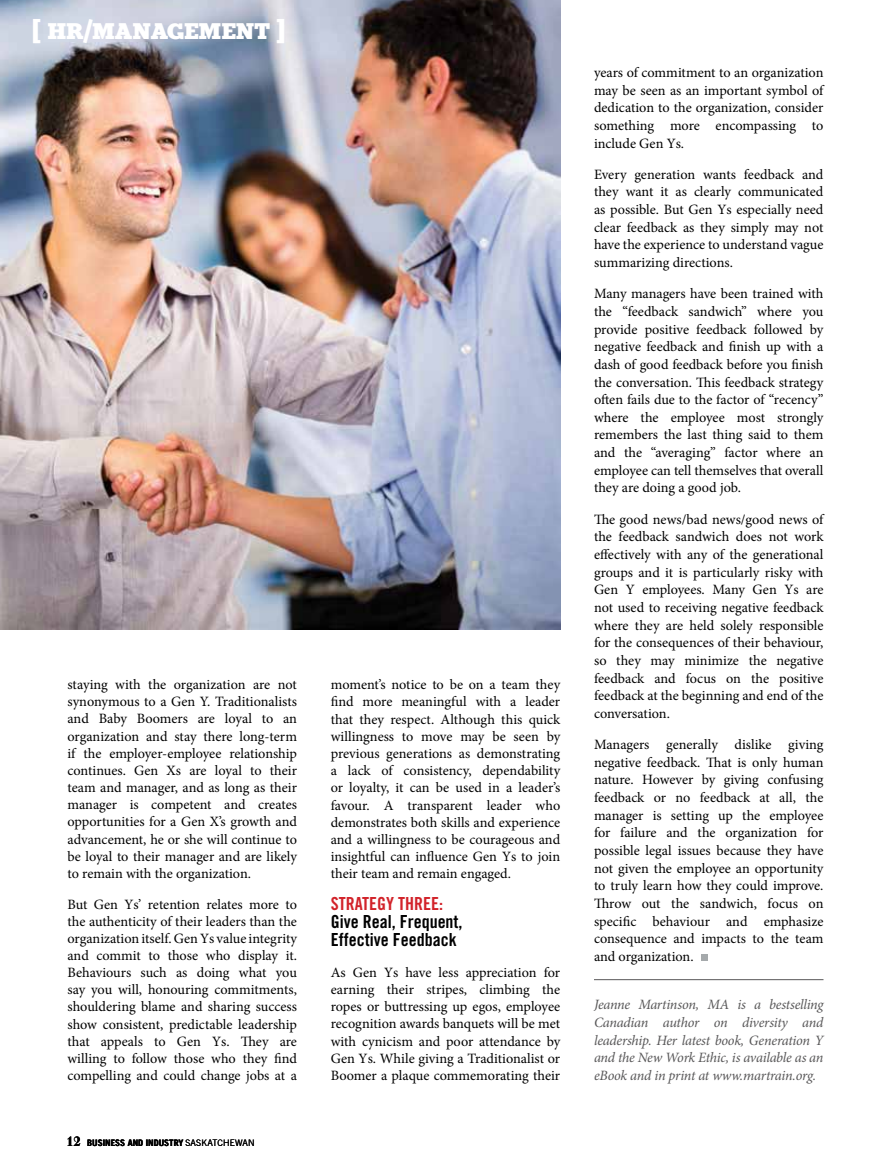
<style>
.page{position:relative;width:891px;height:1161px;background:#fff}
.page>*{position:absolute;margin:0;border:0;box-sizing:border-box;transform-origin:0 0}
.t1{font:22.5px "Merit";color:#fff}
.t2{font:18px/18.1px "Trade Gothic Bold Cond Twenty";color:#000}
.t3{font:18px "Trade Gothic Bold Cond Twenty";color:#d2232a}
.t4{font:14.25px/17.7px "Minion Pro";color:#000;text-align:justify}
.t5{font:italic 14.25px/17.7px "Minion Pro";letter-spacing:-.02em;color:#585758;text-align:justify}
.t6{font:700 9px "Trade Gothic LT";color:#000}
.s1{font-family:"Justus";font-size:13.5px}
.s2{font-family:"Trade Gothic";font-weight:300}
</style>
<div class="page">
<img style="left:0;top:0;width:560px;height:629px">
<hr style="left:594px;top:979px;width:230px;height:1px;background:#585758">
<div style="left:701px;top:954px;width:7px;height:7px;background:#a5a9ab"></div>
<h1 class="t1" style="left:32px;top:19px;width:254px">[ HR/MANAGEMENT ]</h1>
<p class="t4" style="left:68px;top:676px;width:231px;line-height:17.1px">staying with the organization are not synonymous to a Gen Y. Traditionalists and Baby Boomers are loyal to an organization and stay there long-term if the employer-employee relationship continues. Gen Xs are loyal to their team and manager, and as long as their manager is competent and creates opportunities for a Gen X’s growth and advancement, he or she will continue to be loyal to their manager and are likely to remain with the organization.</p>
<p class="t4" style="left:68px;top:896px;width:231px;line-height:17.1px">But Gen Ys’ retention relates more to the authenticity of their leaders than the organization itself. Gen Ys value integrity and commit to those who display it.<br>Behaviours such as doing what you say you will, honouring commitments, shouldering blame and sharing success show consistent, predictable leadership that appeals to Gen Ys. They are willing to follow those who they find compelling and could change jobs at a</p>
<p class="t6" style="left:66px;top:1137px;width:190px"><span class="s1">12</span> BUSINESS AND INDUSTRY <span class="s2">SASKATCHEWAN</span></p>
<p class="t4" style="left:331px;top:676px;width:231px;line-height:17.2px">moment’s notice to be on a team they find more meaningful with a leader that they respect. Although this quick willingness to move may be seen by previous generations as demonstrating a lack of consistency, dependability or loyalty, it can be used in a leader’s favour. A transparent leader who demonstrates both skills and experience and a willingness to be courageous and insightful can influence Gen Ys to join their team and remain engaged.</p>
<p class="t3" style="left:331px;top:893px;width:114px">Strategy tHree:</p>
<p class="t2" style="left:331px;top:912px;width:133px">give real, Frequent, effective Feedback</p>
<p class="t4" style="left:331px;top:964px;width:231px;line-height:17.2px">As Gen Ys have less appreciation for earning their stripes, climbing the ropes or buttressing up egos, employee recognition awards banquets will be met with cynicism and poor attendance by Gen Ys. While giving a Traditionalist or Boomer a plaque commemorating their</p>
<p class="t4" style="left:594px;top:64px;width:231px">years of commitment to an organization may be seen as an important symbol of dedication to the organization, consider something more encompassing to include Gen Ys.</p>
<p class="t4" style="left:594px;top:165px;width:231px">Every generation wants feedback and they want it as clearly communicated as possible. But Gen Ys especially need clear feedback as they simply may not have the experience to understand vague summarizing directions.</p>
<p class="t4" style="left:594px;top:285px;width:231px">Many managers have been trained with the “feedback sandwich” where you provide positive feedback followed by negative feedback and finish up with a dash of good feedback before you finish the conversation. This feedback strategy often fails due to the factor of “recency” where the employee most strongly remembers the last thing said to them and the “averaging” factor where an employee can tell themselves that overall they are doing a good job.</p>
<p class="t4" style="left:594px;top:510px;width:231px">The good news/bad news/good news of the feedback sandwich does not work effectively with any of the generational groups and it is particularly risky with Gen Y employees. Many Gen Ys are not used to receiving negative feedback where they are held solely responsible for the consequences of their behaviour, so they may minimize the negative feedback and focus on the positive feedback at the beginning and end of the conversation.</p>
<p class="t4" style="left:594px;top:736px;width:231px">Managers generally dislike giving negative feedback. That is only human nature. However by giving confusing feedback or no feedback at all, the manager is setting up the employee for failure and the organization for possible legal issues because they have not given the employee an opportunity to truly learn how they could improve.<br>Throw out the sandwich, focus on specific behaviour and emphasize consequence and impacts to the team and organization.</p>
<p class="t5" style="left:594px;top:996px;width:231px">Jeanne Martinson, MA is a bestselling Canadian author on diversity and leadership. Her latest book, Generation Y and the New Work Ethic, is available as an eBook and in print at www.martrain.org.</p>
</div>
